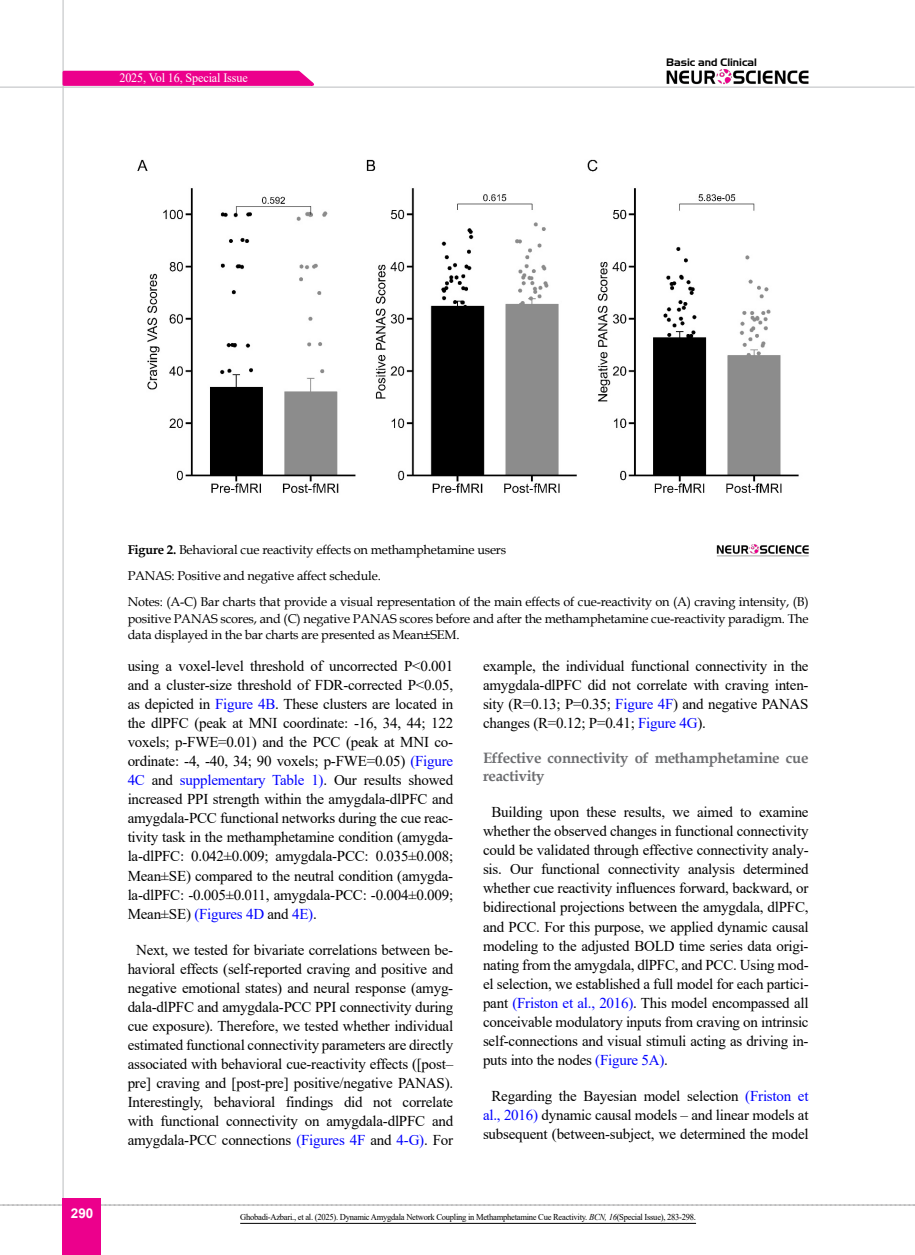
<style>
.page{position:relative;width:915px;height:1255px;background:#fff}
.page>*{position:absolute;margin:0;border:0;box-sizing:border-box;transform-origin:0 0}
.t1{font:15px/19px "Times New Roman";letter-spacing:-.015em;color:#000;text-align:justify}
.t2{font:700 15px/18px "Book Antiqua";letter-spacing:-.02em;color:#6d6e71}
.t3{font:700 13.5px "Arial";color:#fff}
.t4{font:12.75px/26.2px "Book Antiqua";letter-spacing:-.015em;color:#000}
.t5{font:12.75px "Times New Roman";letter-spacing:-.01em;color:#fff;scale:.95 1}
.t6{font:10.5px "Aero Regular SWFTE";color:#000}
.t7{font:9px "Times New Roman";letter-spacing:-.03em;color:#000;scale:.95 1}
.s1{font-weight:700}
.s2{color:#00f}
.s3{font-style:italic}
</style>
<div class="page">
<svg style="left:0;top:1204px;width:915px;height:1px"></svg>
<hr style="left:62px;top:0;width:2px;height:1254px;background:#c2c4c6">
<img style="left:666px;top:69px;width:142px;height:16px">
<div style="left:63px;top:1198px;width:38px;height:56px;background:#ec008c"></div>
<svg style="left:61px;top:69px;width:259px;height:18px;background:#ee32a1"></svg>
<hr style="left:0;top:87px;width:914px;height:1px;background:#c2c4c6">
<img style="left:716px;top:544px;width:92px;height:13px">
<img style="left:137px;top:159px;width:662px;height:334px">
<hr style="left:240px;top:1222px;width:455px;height:1px;background:#000">
<p class="t5" style="left:119px;top:69px;width:137px">2025, Vol 16, Special Issue</p>
<p class="t6" style="left:666px;top:56px;width:92px">Basic and Clinical</p>
<p class="t3" style="left:71px;top:1203px;width:24px">290</p>
<p class="t4" style="left:128px;top:536px;width:682px"><span class="s1">Figure 2.</span> Behavioral cue reactivity effects on methamphetamine users<br>PANAS: Positive and negative affect schedule.<br>Notes: (A-C) Bar charts that provide a visual representation of the main effects of cue-reactivity on (A) craving intensity, (B)</p>
<p class="t4" style="left:128px;top:609px;width:682px;line-height:16.5px">positive PANAS scores, and (C) negative PANAS scores before and after the methamphetamine cue-reactivity paradigm. The data displayed in the bar charts are presented as Mean±SEM.</p>
<p class="t1" style="left:128px;top:655px;width:327px">using a voxel-level threshold of uncorrected P&lt;0.001 and a cluster-size threshold of FDR-corrected P&lt;0.05, as depicted in <span class="s2">Figure 4B</span>. These clusters are located in the dlPFC (peak at MNI coordinate: -16, 34, 44; 122 voxels; p-FWE=0.01) and the PCC (peak at MNI co&shy;ordinate: -4, -40, 34; 90 voxels; p-FWE=0.05) <span class="s2">(Figure 4C</span> and <span class="s2">supplementary Table 1)</span>. Our results showed increased PPI strength within the amygdala-dlPFC and amygdala-PCC functional networks during the cue reac&shy;tivity task in the methamphetamine condition (amygda&shy;la-dlPFC: 0.042±0.009; amygdala-PCC: 0.035±0.008; Mean±SE) compared to the neutral condition (amygda&shy;la-dlPFC: -0.005±0.011, amygdala-PCC: -0.004±0.009; Mean±SE) <span class="s2">(Figures 4D</span> and <span class="s2">4E)</span>.</p>
<p class="t1" style="left:128px;top:939px;width:327px;text-align:center">Next, we tested for bivariate correlations between be&shy;havioral effects (self-reported craving and positive and negative emotional states) and neural response (amyg&shy;dala-dlPFC and amygdala-PCC PPI connectivity during cue exposure). Therefore, we tested whether individual estimated functional connectivity parameters are directly associated with behavioral cue-reactivity effects ([post– pre] craving and [post-pre] positive/negative PANAS).<br>Interestingly, behavioral findings did not correlate with functional connectivity on amygdala-dlPFC and amygdala-PCC connections <span class="s2">(Figures 4F</span> and <span class="s2">4-G)</span>. For</p>
<p class="t1" style="left:483px;top:655px;width:327px">example, the individual functional connectivity in the amygdala-dlPFC did not correlate with craving inten&shy;sity (R=0.13; P=0.35; <span class="s2">Figure 4F</span>) and negative PANAS changes (R=0.12; P=0.41; <span class="s2">Figure 4G</span>).</p>
<p class="t2" style="left:483px;top:749px;width:327px">Effective connectivity of methamphetamine cue reactivity</p>
<p class="t1" style="left:483px;top:802px;width:327px;text-indent:9px">Building upon these results, we aimed to examine whether the observed changes in functional connectivity could be validated through effective connectivity analy&shy;sis. Our functional connectivity analysis determined whether cue reactivity influences forward, backward, or bidirectional projections between the amygdala, dlPFC, and PCC. For this purpose, we applied dynamic causal modeling to the adjusted BOLD time series data origi&shy;nating from the amygdala, dlPFC, and PCC. Using mod&shy;el selection, we established a full model for each partici&shy;pant <span class="s2">(Friston et al., 2016)</span>. This model encompassed all conceivable modulatory inputs from craving on intrinsic self-connections and visual stimuli acting as driving in&shy;puts into the nodes <span class="s2">(Figure 5A)</span>.</p>
<p class="t1" style="left:483px;top:1085px;width:327px;text-align:center">Regarding the Bayesian model selection <span class="s2">(Friston et al., 2016)</span> dynamic causal models – and linear models at subsequent (between-subject, we determined the model</p>
<p class="t7" style="left:240px;top:1210px;width:481px">Ghobadi-Azbari., et al. (2025). Dynamic Amygdala Network Coupling in Methamphetamine Cue Reactivity. <span class="s3">BCN, 16</span>(Special Issue), 283-298.</p>
</div>
